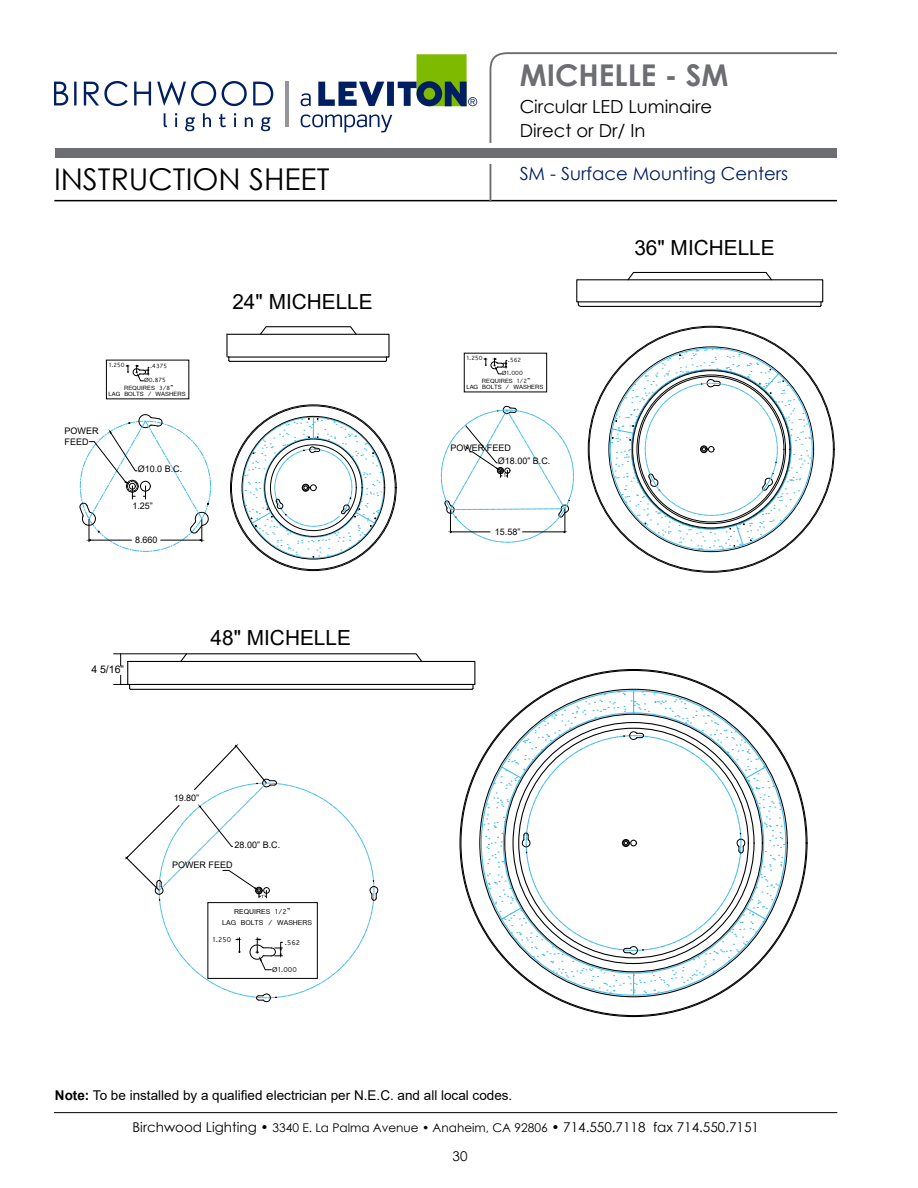
<style>
.page{position:relative;width:918px;height:1188px;background:#fff}
.page>*{position:absolute;margin:0;border:0;box-sizing:border-box;transform-origin:0 0}
.t1{font:30px "Century Gothic";color:#000}
.t2{font:700 30px "Century Gothic";color:#6d6e71}
.t3{font:20.85px "Arial";color:#010101}
.t4{font:18px/24px "Century Gothic";color:#000}
.t5{font:18px "Century Gothic";color:#001e62}
.t6{font:13.5px "Century Gothic";color:#000}
.t7{font:13.5px "Arial";color:#000}
.t8{font:10.5px/10.2px "Vrinda";color:#010101}
.t9{font:10.5px "Arial";color:#010101}
.t10{font:9px/6.3px "Vrinda";color:#010101;text-align:center}
.t11{font:9px/10.8px "Arial";color:#010101}
.t12{font:4.5px "Arial";color:#010101}
.s1{font-weight:700}
.s2{font-size:12px}
</style>
<div class="page">
<hr style="left:54px;top:1112px;width:783px;height:1px;background:#000">
<svg style="left:301px;top:54px;width:176px;height:78px"></svg>
<hr style="left:285px;top:82px;width:3px;height:45px;background:#939598">
<svg style="left:54px;top:81px;width:219px;height:50px"></svg>
<div style="left:55px;top:148px;width:782px;height:9px;background:#6d6e71"></div>
<hr style="left:54px;top:200px;width:783px;height:1px;background:#000">
<svg style="left:489px;top:52px;width:348px;height:150px"></svg>
<svg style="left:484px;top:691px;width:301px;height:304px"></svg>
<div style="left:127px;top:661px;width:348px;height:24px;border:1px solid #010101"></div>
<svg style="left:179px;top:653px;width:244px;height:10px"></svg>
<hr style="left:131px;top:689px;width:341px;height:1px;background:#010101">
<svg style="left:471px;top:684px;width:3px;height:6px"></svg>
<hr style="left:114px;top:654px;width:73px;height:1px;background:#010101">
<svg style="left:114px;top:654px;width:18px;height:36px"></svg>
<svg style="left:125px;top:744px;width:253px;height:258px"></svg>
<div style="left:208px;top:902px;width:110px;height:77px;border:1px solid #010101"></div>
<svg style="left:598px;top:337px;width:227px;height:226px"></svg>
<svg style="left:611px;top:348px;width:201px;height:202px"></svg>
<div style="left:700px;top:446px;width:8px;height:7px;border:1px solid #010101;border-radius:50%"></div>
<svg style="left:577px;top:301px;width:245px;height:6px"></svg>
<svg style="left:627px;top:271px;width:146px;height:10px"></svg>
<svg style="left:441px;top:406px;width:133px;height:137px"></svg>
<svg style="left:484px;top:358px;width:23px;height:16px"></svg>
<svg style="left:79px;top:414px;width:132px;height:138px"></svg>
<svg style="left:126px;top:365px;width:23px;height:16px"></svg>
<hr style="left:226px;top:334px;width:2px;height:23px;background:#010101">
<svg style="left:259px;top:326px;width:99px;height:9px"></svg>
<hr style="left:230px;top:361px;width:156px;height:1px;background:#010101">
<svg style="left:228px;top:357px;width:3px;height:5px"></svg>
<svg style="left:384px;top:357px;width:4px;height:5px"></svg>
<svg style="left:245px;top:417px;width:137px;height:141px"></svg>
<h1 class="t1" style="left:54px;top:158px;width:277px">INSTRUCTION SHEET</h1>
<p class="t10" style="left:109px;top:362px;width:18px">1.250</p>
<p class="t10" style="left:150px;top:363px;width:18px">.4375</p>
<p class="t10" style="left:109px;top:385px;width:79px">REQUIRES 3/8”<br>LAG BOLTS / WASHERS</p>
<p class="t10" style="left:144px;top:377px;width:23px">Ø0.875</p>
<p class="t11" style="left:65px;top:425px;width:36px">POWER<br>FEED</p>
<p class="t11" style="left:138px;top:464px;width:46px">Ø10.0 B.C.</p>
<p class="t11" style="left:132px;top:500px;width:22px">1.25”</p>
<p class="t11" style="left:135px;top:534px;width:24px">8.660</p>
<h2 class="t3" style="left:232px;top:288px;width:142px">24" MICHELLE</h2>
<p class="t9" style="left:91px;top:662px;width:34px">4 5/16”</p>
<h2 class="t3" style="left:211px;top:623px;width:142px">48" MICHELLE</h2>
<p class="t11" style="left:174px;top:793px;width:27px">19.80”</p>
<p class="t11" style="left:235px;top:839px;width:47px">28.00” B.C.</p>
<p class="t11" style="left:172px;top:860px;width:62px">POWER FEED</p>
<p class="t12" style="left:261px;top:893px;width:5px">1”</p>
<p class="t8" style="left:222px;top:907px;width:91px;text-indent:12px">REQUIRES 1/2”<br>LAG BOLTS / WASHERS</p>
<p class="t8" style="left:212px;top:934px;width:20px">1.250</p>
<p class="t8" style="left:285px;top:937px;width:17px">.562</p>
<p class="t8" style="left:272px;top:965px;width:26px">Ø1.000</p>
<h1 class="t2" style="left:520px;top:52px;width:210px">MICHELLE - SM</h1>
<h3 class="t4" style="left:520px;top:94px;width:194px">Circular LED Luminaire<br>Direct or Dr/ In</h3>
<h3 class="t5" style="left:520px;top:161px;width:270px">SM - Surface Mounting Centers</h3>
<p class="t10" style="left:467px;top:355px;width:18px">1.250</p>
<p class="t10" style="left:508px;top:356px;width:15px">.562</p>
<p class="t10" style="left:466px;top:378px;width:79px">REQUIRES 1/2”<br>LAG BOLTS / WASHERS</p>
<p class="t10" style="left:502px;top:370px;width:23px">Ø1.000</p>
<p class="t11" style="left:450px;top:442px;width:62px">POWER FEED</p>
<p class="t10" style="left:503px;top:471px;width:7px">1”</p>
<p class="t11" style="left:498px;top:455px;width:54px">Ø18.00” B.C.</p>
<p class="t11" style="left:495px;top:526px;width:27px">15.58”</p>
<h2 class="t3" style="left:634px;top:234px;width:142px">36" MICHELLE</h2>
<h3 class="t7" style="left:55px;top:1086px;width:459px"><span class="s1">Note:</span> To be installed by a qualified electrician per N.E.C. and all local codes.</h3>
<h3 class="t6" style="left:133px;top:1117px;width:628px">Birchwood Lighting • <span class="s2">3340 E. La Palma Avenue • Anaheim, CA 92806</span> • 714.550.7118 fax 714.550.7151</h3>
<h3 class="t6" style="left:453px;top:1147px;width:16px">30</h3>
</div>
